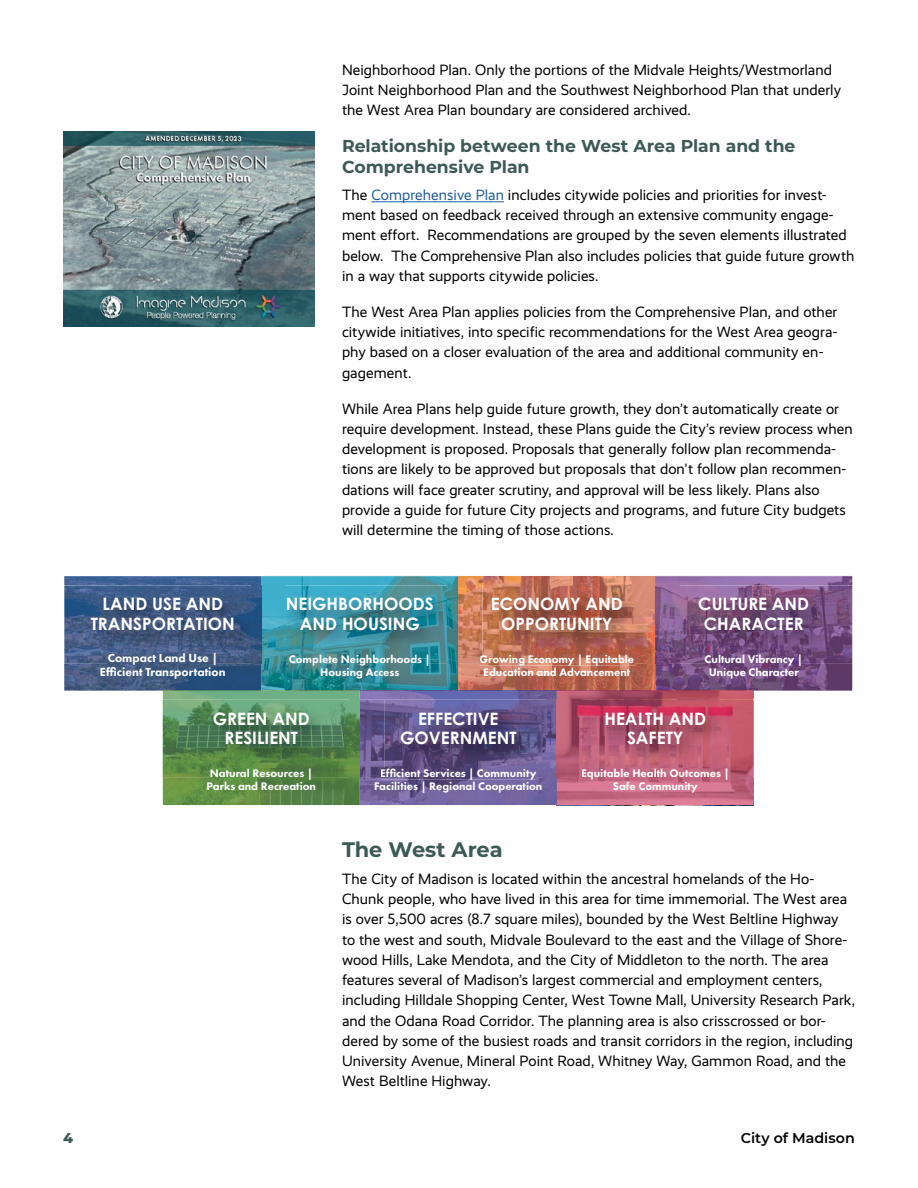
<style>
.page{position:relative;width:918px;height:1188px;background:#fff}
.page>*{position:absolute;margin:0;border:0;box-sizing:border-box;transform-origin:0 0}
.t1{font:700 21px "Montserrat";letter-spacing:-.005em;color:#3c5956}
.t2{font:700 17.25px/21px "Montserrat";color:#3c5956}
.t3{font:700 17.1px/19.2px "Century Gothic";color:#fff;text-align:center}
.t4{font:15px/20.2px "Realist";letter-spacing:.005em;color:#000}
.t5{font:600 14.25px "Montserrat";letter-spacing:.005em;color:#000}
.t6{font:800 14.25px "Montserrat";color:#3c5956}
.t7{font:800 12.15px "Futura PT";color:#fff}
.t8{font:800 11.4px "Futura PT";color:#fff}
.s1{color:#215e9e}
</style>
<div class="page">
<hr style="left:371px;top:201px;width:133px;height:1px;background:#215e9e">
<img style="left:63px;top:131px;width:252px;height:195px">
<img style="left:64px;top:576px;width:789px;height:115px">
<img style="left:361px;top:692px;width:393px;height:113px">
<img style="left:289px;top:664px;width:140px;height:2px">
<img style="left:261px;top:664px;width:1px;height:27px">
<img style="left:108px;top:664px;width:108px;height:1px">
<svg style="left:458px;top:664px;width:1px;height:27px"></svg>
<img style="left:480px;top:664px;width:154px;height:2px">
<svg style="left:261px;top:576px;width:591px;height:10px;background:#918b9b"></svg>
<img style="left:705px;top:664px;width:96px;height:2px">
<img style="left:360px;top:691px;width:98px;height:1px">
<img style="left:458px;top:691px;width:99px;height:1px">
<img style="left:381px;top:778px;width:155px;height:2px">
<img style="left:557px;top:691px;width:98px;height:1px">
<img style="left:655px;top:691px;width:99px;height:1px">
<img style="left:582px;top:778px;width:147px;height:2px">
<svg style="left:163px;top:692px;width:197px;height:113px;background:#629354"></svg>
<img style="left:261px;top:691px;width:99px;height:1px">
<img style="left:360px;top:691px;width:1px;height:114px">
<img style="left:211px;top:778px;width:100px;height:2px">
<img style="left:483px;top:654px;width:151px;height:10px">
<img style="left:286px;top:586px;width:162px;height:78px">
<img style="left:448px;top:586px;width:35px;height:78px">
<img style="left:458px;top:586px;width:1px;height:78px">
<svg style="left:480px;top:654px;width:3px;height:10px"></svg>
<img style="left:65px;top:586px;width:221px;height:78px">
<img style="left:64px;top:586px;width:1px;height:78px">
<img style="left:261px;top:586px;width:1px;height:78px">
<img style="left:384px;top:700px;width:370px;height:78px">
<img style="left:547px;top:700px;width:34px;height:78px">
<img style="left:557px;top:700px;width:1px;height:78px">
<img style="left:384px;top:768px;width:152px;height:10px">
<img style="left:162px;top:700px;width:222px;height:78px">
<img style="left:163px;top:700px;width:1px;height:78px">
<img style="left:360px;top:700px;width:1px;height:78px">
<svg style="left:381px;top:768px;width:3px;height:10px"></svg>
<img style="left:645px;top:586px;width:207px;height:78px">
<img style="left:852px;top:586px;width:1px;height:78px">
<img style="left:655px;top:586px;width:25px;height:78px">
<p class="t3" style="left:91px;top:594px;width:146px">LAND USE AND<br>TRANSPORTATION</p>
<p class="t4" style="left:342px;top:59px;width:501px">Neighborhood Plan. Only the portions of the Midvale Heights/Westmorland<br>Joint Neighborhood Plan and the Southwest Neighborhood Plan that underly the West Area Plan boundary are considered archived.</p>
<p class="t2" style="left:342px;top:134px;width:455px">Relationship between the West Area Plan and the<br>Comprehensive Plan</p>
<p class="t4" style="left:342px;top:185px;width:514px">The <span class="s1">Comprehensive Plan</span> includes citywide policies and priorities for invest&shy;ment based on feedback received through an extensive community engage&shy;ment effort. Recommendations are grouped by the seven elements illustrated below. The Comprehensive Plan also includes policies that guide future growth in a way that supports citywide policies.</p>
<p class="t4" style="left:342px;top:302px;width:497px">The West Area Plan applies policies from the Comprehensive Plan, and other citywide initiatives, into specific recommendations for the West Area geogra&shy;phy based on a closer evaluation of the area and additional community en&shy;gagement.</p>
<p class="t4" style="left:342px;top:398px;width:512px">While Area Plans help guide future growth, they don’t automatically create or require development. Instead, these Plans guide the City’s review process when development is proposed. Proposals that generally follow plan recommenda&shy;tions are likely to be approved but proposals that don't follow plan recommen&shy;dations will face greater scrutiny, and approval will be less likely. Plans also provide a guide for future City projects and programs, and future City budgets will determine the timing of those actions.</p>
<p class="t3" style="left:286px;top:594px;width:150px">NEIGHBORHOODS<br>AND HOUSING</p>
<p class="t3" style="left:491px;top:594px;width:133px">ECONOMY AND<br>OPPORTUNITY</p>
<p class="t3" style="left:698px;top:594px;width:113px">CULTURE AND<br>CHARACTER</p>
<p class="t7" style="left:108px;top:651px;width:112px">Compact Land Use |</p>
<p class="t8" style="left:289px;top:652px;width:143px">Complete Neighborhoods |</p>
<p class="t7" style="left:100px;top:665px;width:127px">Efficient Transportation</p>
<p class="t8" style="left:320px;top:665px;width:81px">Housing Access</p>
<p class="t8" style="left:479px;top:652px;width:156px">Growing Economy | Equitable</p>
<p class="t8" style="left:483px;top:665px;width:149px">Education and Advancement</p>
<p class="t8" style="left:705px;top:652px;width:100px">Cultural Vibrancy |</p>
<p class="t8" style="left:709px;top:665px;width:92px">Unique Character</p>
<p class="t3" style="left:213px;top:708px;width:98px">GREEN AND<br>RESILIENT</p>
<p class="t3" style="left:400px;top:708px;width:118px">EFFECTIVE<br>GOVERNMENT</p>
<p class="t3" style="left:604px;top:708px;width:103px">HEALTH AND<br>SAFETY</p>
<p class="t8" style="left:210px;top:766px;width:104px">Natural Resources |</p>
<p class="t8" style="left:207px;top:779px;width:111px">Parks and Recreation</p>
<p class="t8" style="left:380px;top:766px;width:158px">Efficient Services | Community</p>
<p class="t8" style="left:374px;top:779px;width:170px">Facilities | Regional Cooperation</p>
<p class="t8" style="left:581px;top:766px;width:150px">Equitable Health Outcomes |</p>
<p class="t8" style="left:613px;top:779px;width:87px">Safe Community</p>
<h1 class="t1" style="left:342px;top:834px;width:162px">The West Area</h1>
<p class="t4" style="left:342px;top:869px;width:515px">The City of Madison is located within the ancestral homelands of the Ho-Chunk people, who have lived in this area for time immemorial. The West area is over 5,500 acres (8.7 square miles), bounded by the West Beltline Highway to the west and south, Midvale Boulevard to the east and the Village of Shore&shy;wood Hills, Lake Mendota, and the City of Middleton to the north. The area features several of Madison’s largest commercial and employment centers, including Hilldale Shopping Center, West Towne Mall, University Research Park, and the Odana Road Corridor. The planning area is also crisscrossed or bor&shy;dered by some of the busiest roads and transit corridors in the region, including University Avenue, Mineral Point Road, Whitney Way, Gammon Road, and the West Beltline Highway.</p>
<p class="t6" style="left:63px;top:1127px;width:11px">4</p>
<p class="t5" style="left:741px;top:1128px;width:116px">City of Madison</p>
</div>
